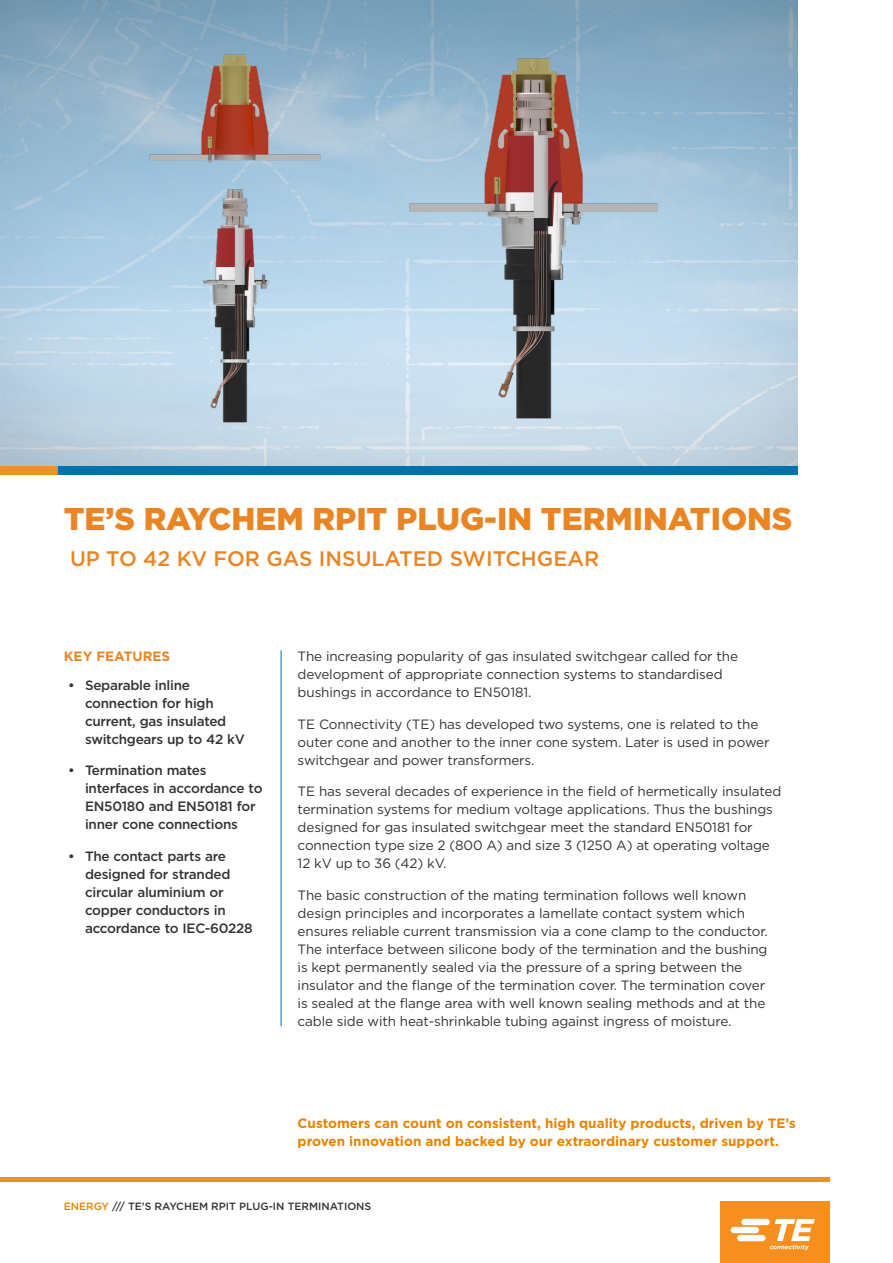
<style>
.page{position:relative;width:893px;height:1263px;background:#fff}
.page>*{position:absolute;margin:0;border:0;box-sizing:border-box;transform-origin:0 0}
.Cover_-_Main_Headlin{font:900 31.5px "Gotham";color:#e98523}
.Cover_-_Subhead{font:500 21px "Gotham";color:#e98523}
.Main_Body_Copy{font:13.5px/18px "Gotham";letter-spacing:-.01em;color:#323332}
.t1{font:500 13.5px/18px "Gotham";letter-spacing:-.02em;color:#323332}
.Cover_-_Closing_Copy{font:700 13.5px/18px "Gotham";color:#e98300}
.KEY_FEATURE__TITLE{font:700 13.5px "Gotham";color:#e98523}
.WP_Footer_Info{font:500 10.5px "Gotham";color:#323332}
.s1{color:#e98300}
</style>
<div class="page">
<img style="left:0;top:0;width:797px;height:466px">
<hr style="left:281px;top:650px;width:1px;height:376px;background:#0073ae">
<div style="left:0;top:466px;width:58px;height:9px;background:#f68f1e"></div>
<hr style="left:0;top:1177px;width:829px;height:4px;background:#f68f1e">
<div style="left:720px;top:1201px;width:109px;height:62px;background:#f68f1e"></div>
<svg style="left:731px;top:1219px;width:84px;height:31px"></svg>
<div style="left:58px;top:466px;width:739px;height:9px;background:#0073ae"></div>
<img style="left:0;top:49px;width:281px;height:383px">
<img style="left:281px;top:49px;width:510px;height:383px">
<p class="Cover_-_Main_Headlin" style="left:64px;top:497px;width:730px">TE’S RAYCHEM RPIT PLUG-IN TERMINATIONS</p>
<p class="Cover_-_Subhead" style="left:70px;top:545px;width:531px">UP TO 42 KV FOR GAS INSULATED SWITCHGEAR</p>
<p class="KEY_FEATURE__TITLE" style="left:64px;top:647px;width:108px">KEY FEATURES</p>
<p class="Main_Body_Copy" style="left:298px;top:647px;width:442px">The increasing popularity of gas insulated switchgear called for the development of appropriate connection systems to standardised bushings in accordance to EN50181.</p>
<p class="Main_Body_Copy" style="left:298px;top:715px;width:473px">TE Connectivity (TE) has developed two systems, one is related to the outer cone and another to the inner cone system. Later is used in power switchgear and power transformers.</p>
<p class="Main_Body_Copy" style="left:298px;top:782px;width:485px">TE has several decades of experience in the field of hermetically insulated termination systems for medium voltage applications. Thus the bushings designed for gas insulated switchgear meet the standard EN50181 for connection type size 2 (800 A) and size 3 (1250 A) at operating voltage 12 kV up to 36 (42) kV.</p>
<p class="Main_Body_Copy" style="left:298px;top:886px;width:472px">The basic construction of the mating termination follows well known design principles and incorporates a lamellate contact system which ensures reliable current transmission via a cone clamp to the conductor.<br>The interface between silicone body of the termination and the bushing is kept permanently sealed via the pressure of a spring between the insulator and the flange of the termination cover. The termination cover is sealed at the flange area with well known sealing methods and at the cable side with heat-shrinkable tubing against ingress of moisture.</p>
<p class="t1" style="left:85px;top:676px;width:161px;text-indent:-17px">• Separable inline connection for high current, gas insulated switchgears up to 42 kV</p>
<p class="t1" style="left:85px;top:761px;width:179px;text-indent:-17px">• Termination mates interfaces in accordance to<br>EN50180 and EN50181 for inner cone connections</p>
<p class="t1" style="left:85px;top:847px;width:169px;text-indent:-17px">• The contact parts are designed for stranded circular aluminium or copper conductors in accordance to IEC-60228</p>
<p class="Cover_-_Closing_Copy" style="left:298px;top:1114px;width:500px">Customers can count on consistent, high quality products, driven by TE’s proven innovation and backed by our extraordinary customer support.</p>
<p class="WP_Footer_Info" style="left:64px;top:1199px;width:309px"><span class="s1">ENERGY</span> /// TE’S RAYCHEM RPIT PLUG-IN TERMINATIONS</p>
</div>
